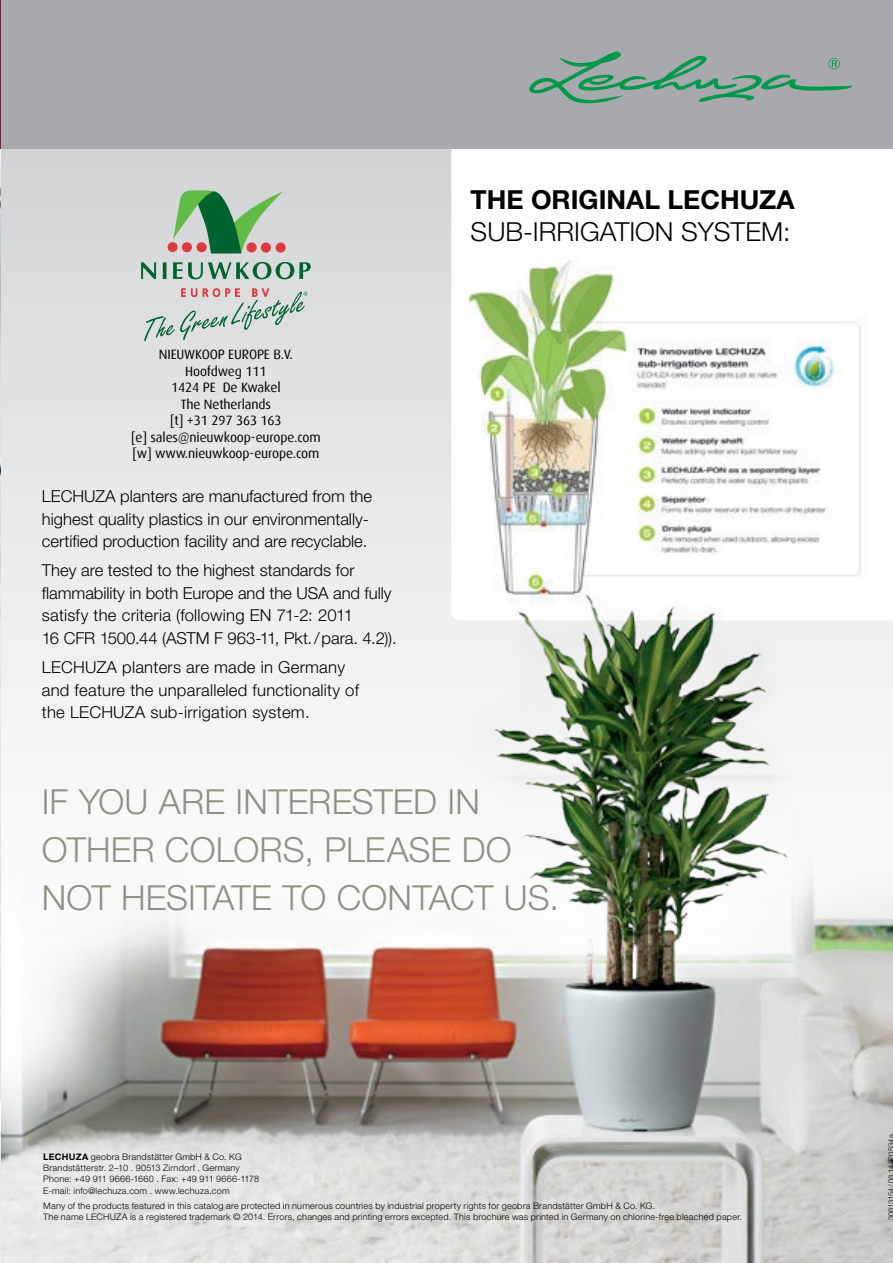
<style>
.page{position:relative;width:893px;height:1263px;background:#fff}
.page>*{position:absolute;margin:0;border:0;box-sizing:border-box;transform-origin:0 0}
.t1{font:300 34.5px/48px "Helvetica Neue LT";color:#928f85}
.t2{font:300 26.25px "Helvetica Neue LT";color:#000}
.t3{font:700 26.25px "Helvetica Neue LT";color:#000}
.t4{font:300 16.5px/22.5px "Helvetica Neue LT";color:#000}
.t5{font:13.5px/16.5px "Dax";letter-spacing:-.01em;color:#000;text-align:center}
.t6{font:300 9px/11.2px "Helvetica Neue LT";letter-spacing:.025em;color:#000}
.t7{font:300 7.65px "Helvetica Neue LT";letter-spacing:.02em;color:#000}
.s1{font-weight:700}
</style>
<div class="page">
<svg style="left:1px;top:149px;width:450px;height:408px"></svg>
<img style="left:1px;top:557px;width:892px;height:706px">
<div style="left:0;top:0;width:893px;height:149px;background:#a7a9ac"></div>
<img style="left:0;top:149px;width:1px;height:1114px">
<hr style="left:0;top:0;width:1px;height:149px;background:#891828">
<svg style="left:529px;top:52px;width:323px;height:51px"></svg>
<img style="left:459px;top:260px;width:413px;height:349px">
<svg style="left:173px;top:190px;width:110px;height:63px"></svg>
<div style="left:168px;top:242px;width:10px;height:10px;background:#e03a3e;border-radius:50%"></div>
<div style="left:182px;top:242px;width:10px;height:10px;background:#e03a3e;border-radius:50%"></div>
<div style="left:197px;top:242px;width:10px;height:10px;background:#e03a3e;border-radius:50%"></div>
<div style="left:247px;top:242px;width:10px;height:10px;background:#e03a3e;border-radius:50%"></div>
<div style="left:261px;top:243px;width:10px;height:10px;background:#e03a3e;border-radius:50%"></div>
<div style="left:276px;top:243px;width:10px;height:10px;background:#e03a3e;border-radius:50%"></div>
<svg style="left:141px;top:262px;width:15px;height:17px"></svg>
<svg style="left:163px;top:262px;width:3px;height:17px"></svg>
<svg style="left:173px;top:262px;width:9px;height:17px"></svg>
<svg style="left:188px;top:262px;width:123px;height:17px"></svg>
<svg style="left:144px;top:289px;width:164px;height:52px"></svg>
<h3 class="t5" style="left:131px;top:346px;width:191px">NIEUWKOOP EUROPE B.V.<br>Hoofdweg 111<br>1424 PE De Kwakel<br>The Netherlands<br>[t] +31 297 363 163<br>[e] sales@nieuwkoop-europe.com [w] www.nieuwkoop-europe.com</h3>
<h3 class="t4" style="left:42px;top:484px;width:332px">LECHUZA planters are manufactured from the highest quality plastics in our environmentally&shy;certified production facility and are recyclable.</h3>
<h3 class="t4" style="left:42px;top:559px;width:356px">They are tested to the highest standards for flammability in both Europe and the USA and fully satisfy the criteria (following EN 71-2: 2011<br>16 CFR 1500.44 (ASTM F 963-11, Pkt./para. 4.2)).</h3>
<h3 class="t4" style="left:42px;top:656px;width:319px">LECHUZA planters are made in Germany and feature the unparalleled functionality of the LECHUZA sub-irrigation system.</h3>
<h2 class="t3" style="left:471px;top:184px;width:326px">THE ORIGINAL LECHUZA</h2>
<h2 class="t2" style="left:471px;top:215px;width:321px">SUB-IRRIGATION SYSTEM:</h2>
<h1 class="t1" style="left:42px;top:777px;width:519px">IF YOU ARE INTERESTED IN<br>OTHER COLORS, PLEASE DO<br>NOT HESITATE TO CONTACT US.</h1>
<p class="t6" style="left:43px;top:1151px;width:217px"><span class="s1">LECHUZA</span> geobra Brandstätter GmbH &amp; Co. KG Brandstätterstr. 2–10 . 90513 Zirndorf . Germany Phone: +49 911 9666-1660 . Fax: +49 911 9666-1178<br>E-mail: info@lechuza.com . www.lechuza.com</p>
<p class="t6" style="left:43px;top:1200px;width:700px">Many of the products featured in this catalog are protected in numerous countries by industrial property rights for geobra Brandstätter GmbH &amp; Co. KG.<br>The name LECHUZA is a registered trademark © 2014. Errors, changes and printing errors excepted. This brochure was printed in Germany on chlorine-free bleached paper.</p>
<p class="t7" style="left:886px;top:1220px;width:87px;rotate:-90deg">30813154/08 14/P0534a</p>
</div>
